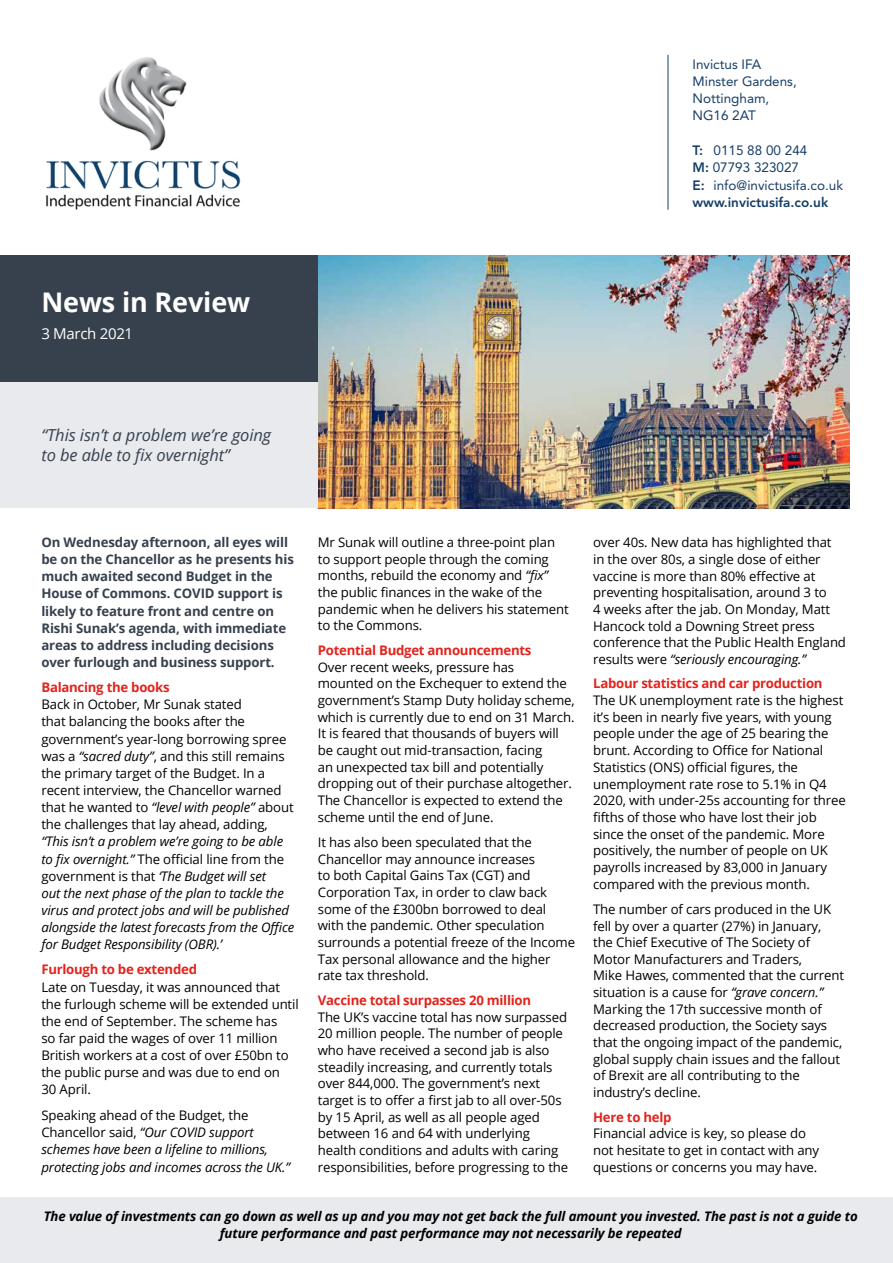
<style>
.page{position:relative;width:893px;height:1263px;background:#fff}
.page>*{position:absolute;margin:0;border:0;box-sizing:border-box;transform-origin:0 0}
.t1{font:700 27px "Open Sans";letter-spacing:-.005em;color:#fff}
.t2{font:italic 16.5px/19.5px "Open Sans";letter-spacing:-.005em;color:#37414e}
.t3{font:15px "Open Sans";letter-spacing:-.02em;color:#fff}
.t4{font:13.5px/17.2px "Avenir LT Std";color:#163e67}
.t5{font:13.2px/16.6px "Open Sans";letter-spacing:-.01em;color:#000}
.t6{font:italic 13.2px/17.1px "Open Sans";letter-spacing:-.01em;color:#000}
.t7{font:700 13.2px/17.1px "Open Sans";letter-spacing:-.01em;color:#37414e}
.t8{font:italic 700 13.2px/16.5px "Open Sans";letter-spacing:-.01em;color:#000;text-align:center}
.t9{font:700 13.2px "Open Sans";letter-spacing:-.02em;color:#e2241d}
.s1{font-weight:800}
.s2{font-style:italic}
.s3{font-style:normal}
</style>
<div class="page">
<img style="left:318px;top:255px;width:531px;height:253px">
<div style="left:0;top:1197px;width:893px;height:66px;background:#e8eaee"></div>
<div style="left:0;top:382px;width:318px;height:126px;background:#e8eaee"></div>
<div style="left:0;top:255px;width:318px;height:127px;background:#37414e"></div>
<img style="left:46px;top:57px;width:195px;height:153px">
<hr style="left:668px;top:55px;width:1px;height:155px;background:#163e67">
<h1 class="t1" style="left:41px;top:283px;width:210px">News in Review</h1>
<p class="t3" style="left:41px;top:323px;width:93px">3 March 2021</p>
<p class="t2" style="left:41px;top:425px;width:231px">“This isn’t a problem we’re going to be able to fix overnight”</p>
<p class="t4" style="left:692px;top:55px;width:106px">Invictus IFA<br>Minster Gardens,<br>Nottingham,<br>NG16 2AT</p>
<p class="t4" style="left:692px;top:142px;width:152px"><span class="s1">T:</span> 0115 88 00 244<br><span class="s1">M:</span> 07793 323027<br><span class="s1">E:</span> info@invictusifa.co.uk <span class="s1">www.invictusifa.co.uk</span></p>
<p class="t7" style="left:41px;top:533px;width:254px">On Wednesday afternoon, all eyes will be on the Chancellor as he presents his much awaited second Budget in the House of Commons. COVID support is likely to feature front and centre on Rishi Sunak’s agenda, with immediate areas to address including decisions over furlough and business support.</p>
<p class="t9" style="left:41px;top:678px;width:130px">Balancing the books</p>
<p class="t5" style="left:41px;top:695px;width:254px;line-height:17.1px">Back in October, Mr Sunak stated<br>that balancing the books after the government’s year-long borrowing spree was a <span class="s2">“sacred duty”</span>, and this still remains the primary target of the Budget. In a recent interview, the Chancellor warned that he wanted to <span class="s2">“level with people”</span> about the challenges that lay ahead, adding,</p>
<p class="t6" style="left:41px;top:833px;width:254px">“This isn’t a problem we’re going to be able to fix overnight.” <span class="s3">The official line from the government is that</span> ‘The Budget will set<br>out the next phase of the plan to tackle the virus and protect jobs and will be published alongside the latest forecasts from the Office for Budget Responsibility (OBR).’</p>
<p class="t9" style="left:41px;top:960px;width:157px">Furlough to be extended</p>
<p class="t5" style="left:41px;top:978px;width:259px;line-height:17.1px">Late on Tuesday, it was announced that the furlough scheme will be extended until the end of September. The scheme has<br>so far paid the wages of over 11 million British workers at a cost of over £50bn to the public purse and was due to end on<br>30 April.</p>
<p class="t6" style="left:41px;top:1106px;width:250px"><span class="s3">Speaking ahead of the Budget, the Chancellor said,</span> “Our COVID support schemes have been a lifeline to millions, protecting jobs and incomes across the UK.”</p>
<p class="t5" style="left:318px;top:533px;width:252px">Mr Sunak will outline a three-point plan to support people through the coming months, rebuild the economy and <span class="s2">“fix” </span>the public finances in the wake of the pandemic when he delivers his statement to the Commons.</p>
<p class="t9" style="left:318px;top:641px;width:215px">Potential Budget announcements</p>
<p class="t5" style="left:318px;top:658px;width:258px">Over recent weeks, pressure has<br>mounted on the Exchequer to extend the government’s Stamp Duty holiday scheme, which is currently due to end on 31 March.<br>It is feared that thousands of buyers will be caught out mid-transaction, facing<br>an unexpected tax bill and potentially dropping out of their purchase altogether.<br>The Chancellor is expected to extend the scheme until the end of June.</p>
<p class="t5" style="left:318px;top:833px;width:259px">It has also been speculated that the Chancellor may announce increases<br>to both Capital Gains Tax (CGT) and Corporation Tax, in order to claw back some of the £300bn borrowed to deal with the pandemic. Other speculation surrounds a potential freeze of the Income Tax personal allowance and the higher rate tax threshold.</p>
<p class="t9" style="left:318px;top:991px;width:215px">Vaccine total surpasses 20 million</p>
<p class="t5" style="left:318px;top:1008px;width:252px">The UK’s vaccine total has now surpassed 20 million people. The number of people who have received a second jab is also steadily increasing, and currently totals over 844,000. The government’s next target is to offer a first jab to all over-50s by 15 April, as well as all people aged between 16 and 64 with underlying health conditions and adults with caring responsibilities, before progressing to the</p>
<p class="t5" style="left:593px;top:534px;width:254px">over 40s. New data has highlighted that in the over 80s, a single dose of either vaccine is more than 80% effective at preventing hospitalisation, around 3 to<br>4 weeks after the jab. On Monday, Matt Hancock told a Downing Street press conference that the Public Health England results were <span class="s2">“seriously encouraging.”</span></p>
<p class="t9" style="left:593px;top:674px;width:231px">Labour statistics and car production</p>
<p class="t5" style="left:593px;top:692px;width:254px">The UK unemployment rate is the highest it’s been in nearly five years, with young people under the age of 25 bearing the brunt. According to Office for National Statistics (ONS) official figures, the unemployment rate rose to 5.1% in Q4<br>2020, with under-25s accounting for three fifths of those who have lost their job since the onset of the pandemic. More positively, the number of people on UK payrolls increased by 83,000 in January compared with the previous month.</p>
<p class="t5" style="left:593px;top:900px;width:252px">The number of cars produced in the UK fell by over a quarter (27%) in January, the Chief Executive of The Society of Motor Manufacturers and Traders,<br>Mike Hawes, commented that the current situation is a cause for <span class="s2">“grave concern.” </span>Marking the 17th successive month of decreased production, the Society says that the ongoing impact of the pandemic, global supply chain issues and the fallout of Brexit are all contributing to the industry’s decline.</p>
<p class="t9" style="left:593px;top:1107px;width:80px">Here to help</p>
<p class="t5" style="left:593px;top:1125px;width:228px">Financial advice is key, so please do not hesitate to get in contact with any questions or concerns you may have.</p>
<p class="t8" style="left:44px;top:1207px;width:815px">The value of investments can go down as well as up and you may not get back the full amount you invested. The past is not a guide to future performance and past performance may not necessarily be repeated</p>
</div>
